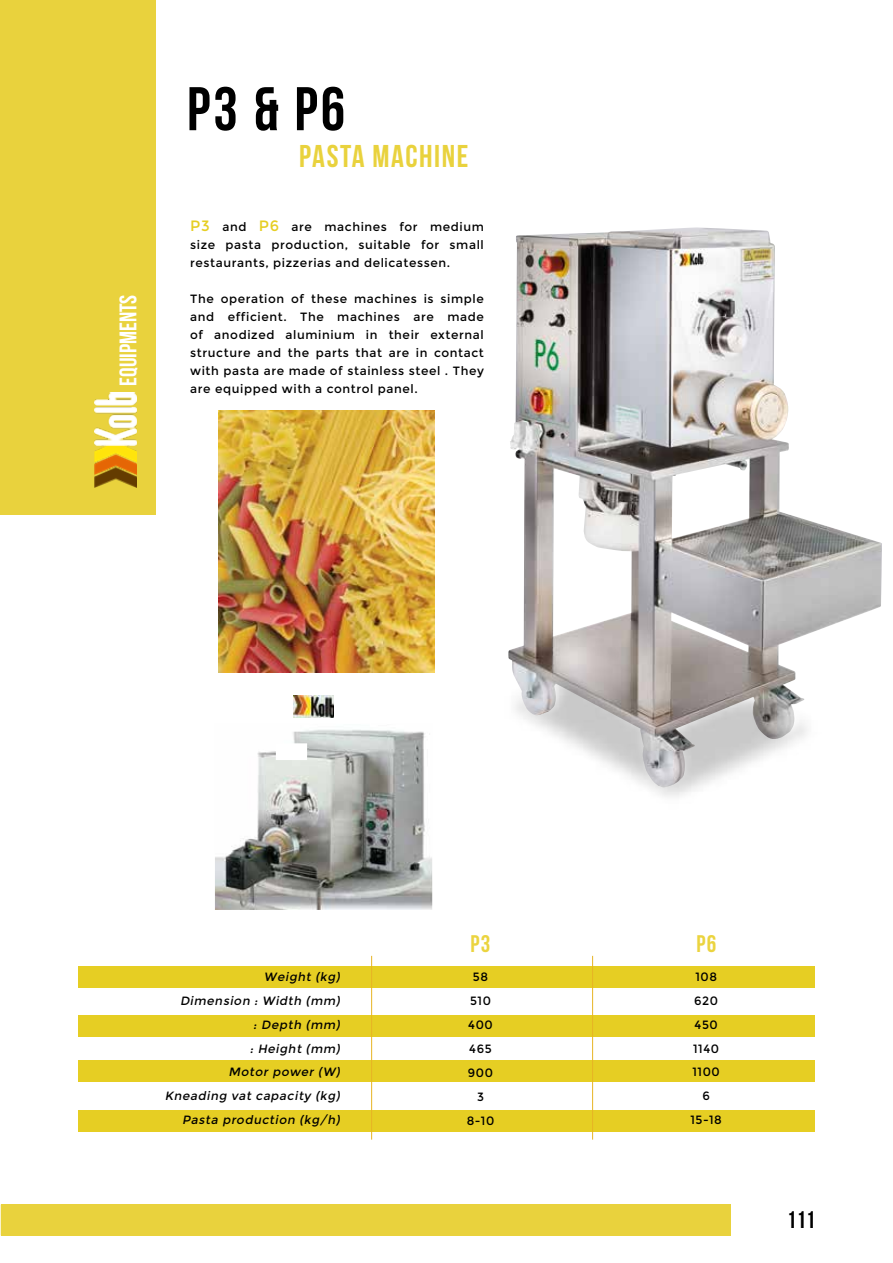
<style>
.page{position:relative;width:893px;height:1263px;background:#fff}
.page>*{position:absolute;margin:0;border:0;box-sizing:border-box;transform-origin:0 0}
.t1{font:61.5px "Bebas Neue";color:#000}
.t2{font:31.5px "Bebas Neue";letter-spacing:.05em;color:#e9d23d}
.t3{font:24px "Bebas Neue";color:#fff}
.t4{font:24px "Bebas Neue";color:#ebd43f}
.t5{font:24px "Bebas Neue";color:#000}
.t6{font:12px/24px "Montserrat";letter-spacing:.05em;color:#000;text-align:justify}
.t7{font:italic 12px/24px "Montserrat";color:#000;text-align:right}
.s1{font-size:15px;color:#e6ce23}
</style>
<div class="page">
<img style="left:510px;top:227px;width:372px;height:402px">
<div style="left:1px;top:0;width:155px;height:515px;background:#e9d23d"></div>
<div style="left:2px;top:1204px;width:729px;height:31px;background:#e9d23d"></div>
<img style="left:95px;top:393px;width:42px;height:95px">
<img style="left:215px;top:729px;width:217px;height:181px">
<img style="left:293px;top:696px;width:41px;height:21px">
<div style="left:78px;top:966px;width:736px;height:22px;background:#e6ce23"></div>
<div style="left:78px;top:1015px;width:736px;height:21px;background:#e6ce23"></div>
<div style="left:78px;top:1060px;width:736px;height:21px;background:#e6ce23"></div>
<div style="left:78px;top:1110px;width:736px;height:22px;background:#e6ce23"></div>
<hr style="left:371px;top:956px;width:1px;height:183px;background:#e7b424">
<hr style="left:592px;top:956px;width:1px;height:183px;background:#e7b424">
<img style="left:508px;top:623px;width:313px;height:174px">
<img style="left:219px;top:410px;width:215px;height:262px">
<h3 class="t3" style="left:115px;top:386px;width:93px;rotate:-90deg">equipments</h3>
<h1 class="t1" style="left:187px;top:75px;width:160px">P3 &amp; P6</h1>
<h2 class="t2" style="left:299px;top:139px;width:171px">PASTA MACHINE</h2>
<p class="t6" style="left:190px;top:218px;width:295px;line-height:18px"><span class="s1">P3</span> and <span class="s1">P6</span> are machines for medium size pasta production, suitable for small restaurants, pizzerias and delicatessen.</p>
<p class="t6" style="left:190px;top:290px;width:295px;line-height:18px">The operation of these machines is simple and efficient. The machines are made of anodized aluminium in their external structure and the parts that are in contact with pasta are made of stainless steel . They are equipped with a control panel.</p>
<p class="t7" style="left:180px;top:965px;width:164px">Weight (kg)<br>Dimension : Width (mm) : Depth (mm)<br>: Height (mm)</p>
<p class="t7" style="left:165px;top:1059px;width:179px">Motor power (W)<br>Kneading vat capacity (kg)<br>Pasta production (kg/h)</p>
<h3 class="t4" style="left:470px;top:930px;width:21px">P3</h3>
<h3 class="t4" style="left:697px;top:930px;width:21px">P6</h3>
<p class="t6" style="left:467px;top:965px;width:29px;text-align:center">58<br>510<br>400<br>465<br>900<br>3<br>8-10</p>
<p class="t6" style="left:693px;top:965px;width:28px;text-align:left">108<br>620<br>450<br>1140</p>
<p class="t6" style="left:690px;top:1059px;width:33px;text-align:center">1100<br>6<br>15-18</p>
<h3 class="t5" style="left:787px;top:1207px;width:30px">111</h3>
</div>
